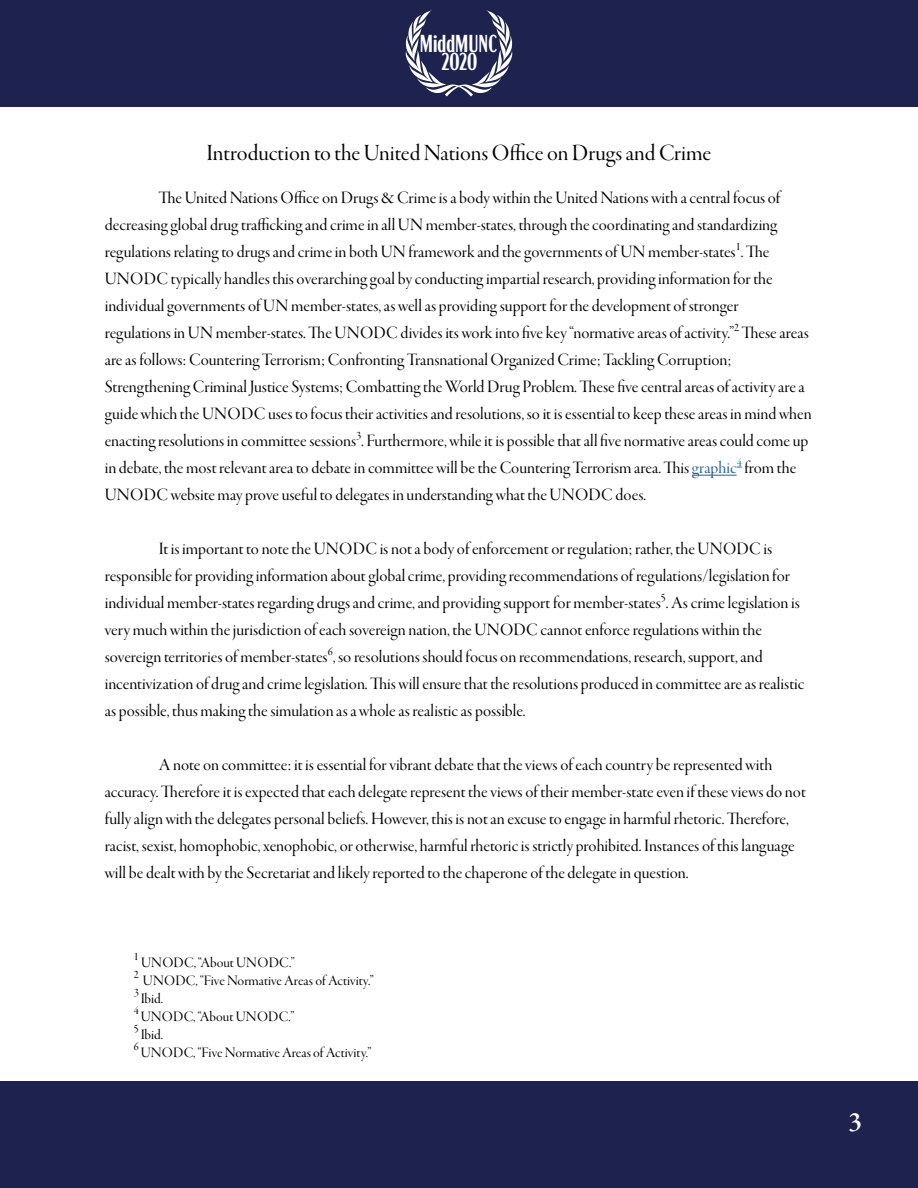
<style>
.page{position:relative;width:918px;height:1188px;background:#fff}
.page>*{position:absolute;margin:0;border:0;box-sizing:border-box;transform-origin:0 0}
.t1{font:600 27px "Garamond Premr Pro";color:#fff}
.t2{font:600 extra-condensed 24.45px/18.3px "Acme Gothic";color:#fff;text-align:center}
.t3{font:24px "Garamond Premr Pro Disp";color:#000}
.t4{font:18px/27px "Garamond Premr Pro Disp";color:#000}
.t5{font:15px "Garamond Premr Pro Disp";color:#000}
.t6{font:12px "Garamond Premr Pro Disp";color:#000}
.s1{color:#215e9e}
</style>
<div class="page">
<div style="left:0;top:0;width:918px;height:106px;background:#1d224f"></div>
<div style="left:0;top:1082px;width:918px;height:106px;background:#1d224f"></div>
<svg style="left:406px;top:10px;width:106px;height:87px"></svg>
<hr style="left:692px;top:475px;width:45px;height:1px;background:#215e9e">
<h2 class="t2" style="left:420px;top:32px;width:79px">MiddMUNC<br>2020</h2>
<h3 class="t3" style="left:207px;top:140px;width:506px">Introduction to the United Nations Office on Drugs and Crime</h3>
<p class="t4" style="left:105px;top:185px;width:708px;text-indent:54px">The United Nations Office on Drugs &amp; Crime is a body within the United Nations with a central focus of decreasing global drug trafficking and crime in all UN member-states, through the coordinating and standardizing regulations relating to drugs and crime in both UN framework and the governments of UN member-states<sup>1</sup>. The UNODC typically handles this overarching goal by conducting impartial research, providing information for the individual governments of UN member-states, as well as providing support for the development of stronger<br>regulations in UN member-states. The UNODC divides its work into five key “normative areas of activity.”<sup>2</sup> These areas are as follows: Countering Terrorism; Confronting Transnational Organized Crime; Tackling Corruption; Strengthening Criminal Justice Systems; Combatting the World Drug Problem. These five central areas of activity are a guide which the UNODC uses to focus their activities and resolutions, so it is essential to keep these areas in mind when enacting resolutions in committee sessions<sup>3</sup>. Furthermore, while it is possible that all five normative areas could come up in debate, the most relevant area to debate in committee will be the Countering Terrorism area. This <span class="s1">graphic</span><sup>4</sup> from the UNODC website may prove useful to delegates in understanding what the UNODC does.</p>
<p class="t4" style="left:105px;top:536px;width:701px;text-indent:54px">It is important to note the UNODC is not a body of enforcement or regulation; rather, the UNODC is responsible for providing information about global crime, providing recommendations of regulations/legislation for individual member-states regarding drugs and crime, and providing support for member-states<sup>5</sup>. As crime legislation is very much within the jurisdiction of each sovereign nation, the UNODC cannot enforce regulations within the sovereign territories of member-states<sup>6</sup>, so resolutions should focus on recommendations, research, support, and incentivization of drug and crime legislation. This will ensure that the resolutions produced in committee are as realistic as possible, thus making the simulation as a whole as realistic as possible.</p>
<p class="t4" style="left:105px;top:752px;width:703px;text-indent:54px">A note on committee: it is essential for vibrant debate that the views of each country be represented with accuracy. Therefore it is expected that each delegate represent the views of their member-state even if these views do not fully align with the delegates personal beliefs. However, this is not an excuse to engage in harmful rhetoric. Therefore, racist, sexist, homophobic, xenophobic, or otherwise, harmful rhetoric is strictly prohibited. Instances of this language will be dealt with by the Secretariat and likely reported to the chaperone of the delegate in question.</p>
<p class="t6" style="left:134px;top:949px;width:7px">1</p>
<p class="t5" style="left:141px;top:954px;width:155px">UNODC, “About UNODC.”</p>
<p class="t6" style="left:134px;top:967px;width:7px">2</p>
<p class="t5" style="left:143px;top:972px;width:232px">UNODC, “Five Normative Areas of Activity.”</p>
<p class="t6" style="left:134px;top:985px;width:7px">3</p>
<p class="t5" style="left:141px;top:990px;width:24px">Ibid.</p>
<p class="t6" style="left:134px;top:1003px;width:7px">4</p>
<p class="t5" style="left:141px;top:1008px;width:155px">UNODC, “About UNODC.”</p>
<p class="t6" style="left:134px;top:1021px;width:7px">5</p>
<p class="t5" style="left:141px;top:1026px;width:24px">Ibid.</p>
<p class="t6" style="left:134px;top:1039px;width:7px">6</p>
<p class="t5" style="left:141px;top:1044px;width:232px">UNODC, “Five Normative Areas of Activity.”</p>
<h1 class="t1" style="left:848px;top:1105px;width:15px">3</h1>
</div>
